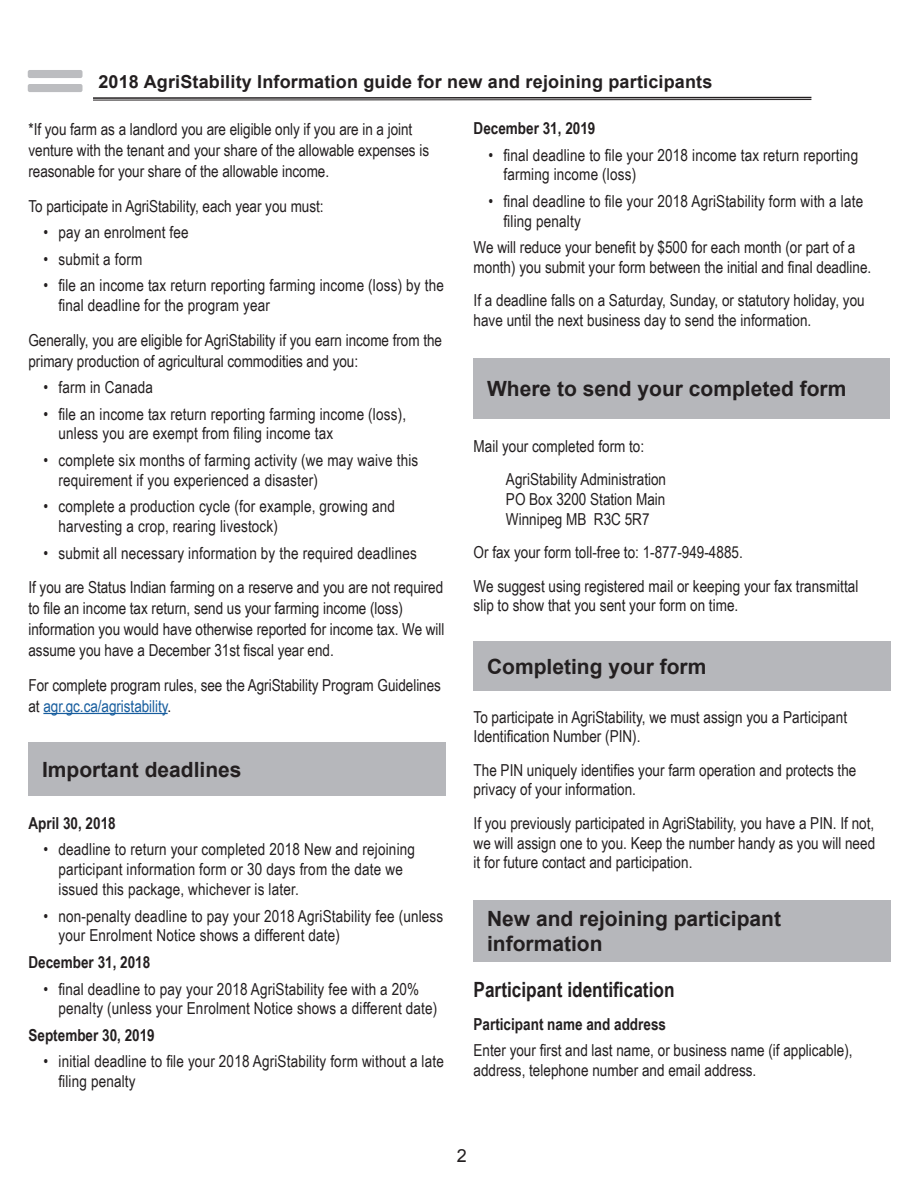
<style>
.page{position:relative;width:918px;height:1188px;background:#fff}
.page>*{position:absolute;margin:0;border:0;box-sizing:border-box;transform-origin:0 0}
.Body_text{font:700 21px/25.2px "Arial";color:#231f20}
.Body_Section_Head{font:700 21px "Arial Narrow";color:#231f20}
.t1{font:700 18px "Arial";letter-spacing:.01em;color:#231f20}
.t2{font:18px "Arial";color:#231f20}
.Body_text-2{font:16.5px/19.8px "Arial Narrow";color:#231f20}
.Body_text-3{font:700 16.5px "Arial Narrow";color:#231f20}
.Body_header{font:700 16.5px "Arial Narrow";color:#231f20}
.s1{color:#175d9e}
</style>
<div class="page">
<svg style="left:93px;top:96px;width:719px;height:5px"></svg>
<div style="left:28px;top:70px;width:55px;height:8px;background:#bcbdc0;border-radius:2px"></div>
<div style="left:28px;top:84px;width:55px;height:8px;background:#bcbdc0;border-radius:2px"></div>
<hr style="left:43px;top:713px;width:125px;height:1px;background:#175d9e">
<div style="left:28px;top:742px;width:418px;height:54px;background:#b6b7bb"></div>
<div style="left:474px;top:358px;width:416px;height:61px;background:#b6b7bb"></div>
<div style="left:474px;top:642px;width:417px;height:49px;background:#b6b7bb"></div>
<div style="left:474px;top:900px;width:417px;height:62px;background:#b6b7bb"></div>
<p class="t1" style="left:98px;top:69px;width:616px">2018 AgriStability Information guide for new and rejoining participants</p>
<p class="Body_text-2" style="left:28px;top:118px;width:402px;line-height:21px">*If you farm as a landlord you are eligible only if you are in a joint venture with the tenant and your share of the allowable expenses is reasonable for your share of the allowable income.</p>
<p class="Body_text-2" style="left:28px;top:195px;width:297px">To participate in AgriStability, each year you must:</p>
<p class="Body_text-2" style="left:44px;top:222px;width:147px">• pay an enrolment fee</p>
<p class="Body_text-2" style="left:44px;top:248px;width:100px">• submit a form</p>
<p class="Body_text-2" style="left:58px;top:275px;width:387px;text-indent:-15px">• file an income tax return reporting farming income (loss) by the final deadline for the program year</p>
<p class="Body_text-2" style="left:28px;top:329px;width:415px;line-height:21px">Generally, you are eligible for AgriStability if you earn income from the primary production of agricultural commodities and you:</p>
<p class="Body_text-2" style="left:44px;top:377px;width:111px">• farm in Canada</p>
<p class="Body_text-2" style="left:58px;top:403px;width:349px;text-indent:-15px">• file an income tax return reporting farming income (loss), unless you are exempt from filing income tax</p>
<p class="Body_text-2" style="left:58px;top:450px;width:361px;text-indent:-15px">• complete six months of farming activity (we may waive this requirement if you experienced a disaster)</p>
<p class="Body_text-2" style="left:58px;top:496px;width:338px;text-indent:-15px">• complete a production cycle (for example, growing and harvesting a crop, rearing livestock)</p>
<p class="Body_text-2" style="left:44px;top:542px;width:375px">• submit all necessary information by the required deadlines</p>
<p class="Body_text-2" style="left:28px;top:576px;width:418px;line-height:21px">If you are Status Indian farming on a reserve and you are not required to file an income tax return, send us your farming income (loss) information you would have otherwise reported for income tax. We will assume you have a December 31st fiscal year end.</p>
<p class="Body_text-2" style="left:28px;top:674px;width:414px;line-height:21px">For complete program rules, see the AgriStability Program Guidelines at <span class="s1">agr.gc.ca/agristability</span>.</p>
<p class="Body_text-3" style="left:474px;top:116px;width:123px">December 31, 2019</p>
<p class="Body_text-2" style="left:504px;top:144px;width:356px;text-indent:-15px">• final deadline to file your 2018 income tax return reporting farming income (loss)</p>
<p class="Body_text-2" style="left:504px;top:191px;width:361px;text-indent:-15px">• final deadline to file your 2018 AgriStability form with a late filing penalty</p>
<p class="Body_text-2" style="left:474px;top:237px;width:399px">We will reduce your benefit by $500 for each month (or part of a month) you submit your form between the initial and final deadline.</p>
<p class="Body_text-2" style="left:474px;top:290px;width:393px">If a deadline falls on a Saturday, Sunday, or statutory holiday, you have until the next business day to send the information.</p>
<p class="Body_text" style="left:487px;top:377px;width:361px">Where to send your completed form</p>
<p class="Body_text-2" style="left:474px;top:436px;width:172px">Mail your completed form to:</p>
<p class="Body_text-2" style="left:506px;top:469px;width:162px">AgriStability Administration</p>
<p class="Body_text-2" style="left:506px;top:489px;width:161px">PO Box 3200 Station Main</p>
<p class="Body_text-2" style="left:506px;top:509px;width:145px">Winnipeg MB R3C 5R7</p>
<p class="Body_text-2" style="left:474px;top:542px;width:271px">Or fax your form toll-free to: 1-877-949-4885.</p>
<p class="Body_text-2" style="left:474px;top:575px;width:386px">We suggest using registered mail or keeping your fax transmittal slip to show that you sent your form on time.</p>
<p class="Body_text" style="left:487px;top:655px;width:221px">Completing your form</p>
<p class="Body_text-2" style="left:474px;top:706px;width:375px">To participate in AgriStability, we must assign you a Participant<br>Identification Number (PIN).</p>
<p class="Body_text-2" style="left:474px;top:759px;width:384px">The PIN uniquely identifies your farm operation and protects the privacy of your information.</p>
<p class="Body_text-2" style="left:474px;top:812px;width:403px;text-align:justify">If you previously participated in AgriStability, you have a PIN. If not, we will assign one to you. Keep the number handy as you will need it for future contact and participation.</p>
<p class="Body_text" style="left:487px;top:907px;width:296px">New and rejoining participant information</p>
<p class="Body_Section_Head" style="left:474px;top:973px;width:202px">Participant identification</p>
<p class="Body_header" style="left:474px;top:1012px;width:194px">Participant name and address</p>
<p class="Body_text-2" style="left:474px;top:1040px;width:381px">Enter your first and last name, or business name (if applicable), address, telephone number and email address.</p>
<p class="Body_text" style="left:42px;top:757px;width:201px">Important deadlines</p>
<p class="Body_text-3" style="left:28px;top:811px;width:89px">April 30, 2018</p>
<p class="Body_text-2" style="left:58px;top:839px;width:358px;text-indent:-15px">• deadline to return your completed 2018 New and rejoining participant information form or 30 days from the date we issued this package, whichever is later.</p>
<p class="Body_text-2" style="left:58px;top:905px;width:386px;text-indent:-15px">• non-penalty deadline to pay your 2018 AgriStability fee (unless your Enrolment Notice shows a different date)</p>
<p class="Body_text-3" style="left:28px;top:950px;width:123px">December 31, 2018</p>
<p class="Body_text-2" style="left:58px;top:978px;width:380px;text-indent:-15px">• final deadline to pay your 2018 AgriStability fee with a 20% penalty (unless your Enrolment Notice shows a different date)</p>
<p class="Body_text-3" style="left:28px;top:1023px;width:128px">September 30, 2019</p>
<p class="Body_text-2" style="left:58px;top:1051px;width:387px;text-indent:-15px">• initial deadline to file your 2018 AgriStability form without a late filing penalty</p>
<p class="t2" style="left:457px;top:1144px;width:12px">2</p>
</div>
